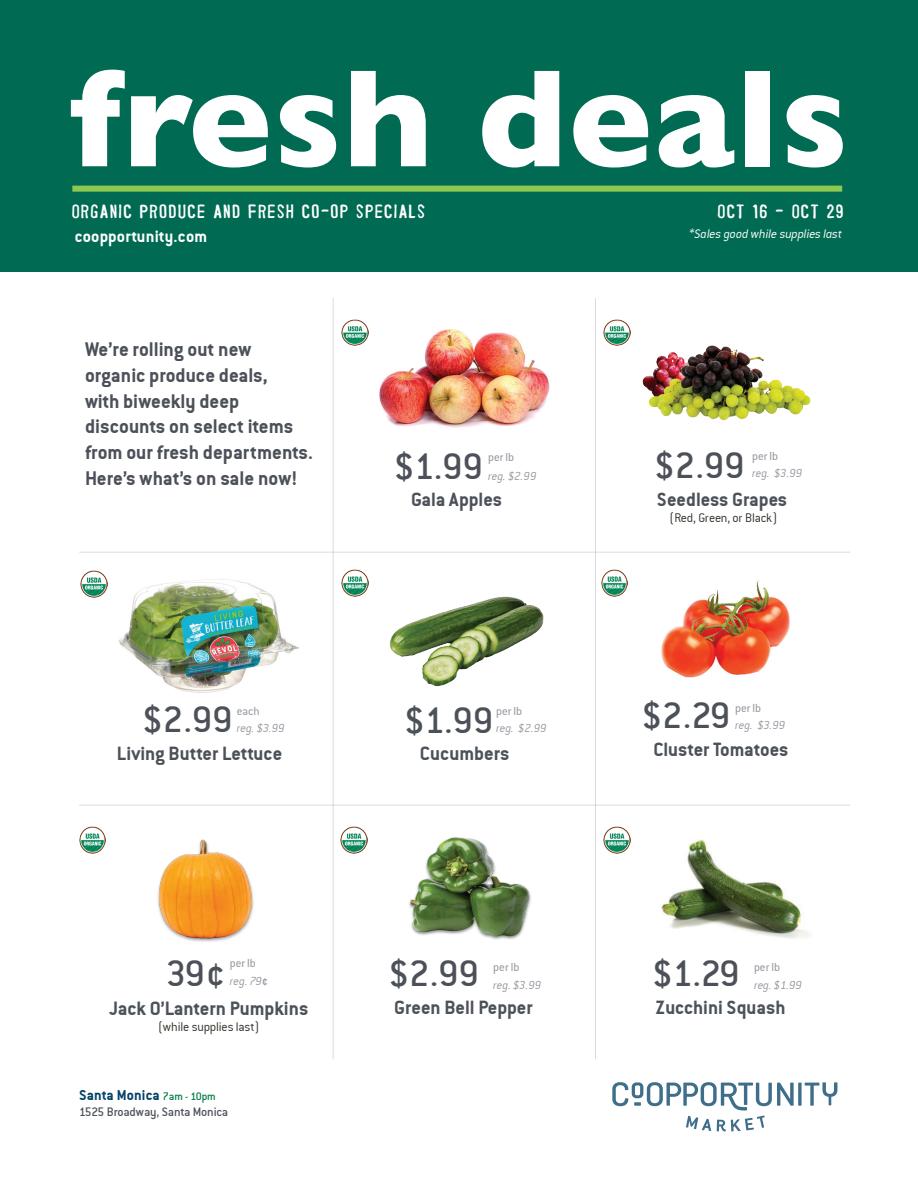
<style>
.page{position:relative;width:918px;height:1188px;background:#fff}
.page>*{position:absolute;margin:0;border:0;box-sizing:border-box;transform-origin:0 0}
.t1{font:700 140.85px "Gill Sans";letter-spacing:.01em;color:#fff}
.t2{font:40.2px "Conduit Md ITCTT Medium";color:#4c5159}
.t3{font:24.6px "Parcel";color:#fff}
.t4{font:21.45px/25.7px "Conduit ITCTT Bold";color:#4c5159}
.t5{font:21px "Conduit ITCTT Bold";color:#4c525a}
.t6{font:20.85px "Conduit ITCTT Bold";color:#4c5159}
.t7{font:20.85px "Conduit ITCTT Bold";color:#4c525a}
.t8{font:18px "Conduit ITCTT Bold";letter-spacing:.01em;color:#fff}
.t9{font:15.6px "Conduit ITCTT Bold";letter-spacing:.01em;color:#044267}
.t10{font:13.5px "Conduit ITCTT Light";letter-spacing:-.015em;color:#32302a}
.t11{font:italic 13.5px "Conduit ITCTT Light";letter-spacing:-.015em;color:#fff}
.t12{font:13.35px "Conduit Md ITCTT Medium";letter-spacing:-.015em;color:#4c5159}
.t13{font:italic 12.6px "Conduit ITCTT Light";color:#9599a0}
.t14{font:12.6px "Conduit Reg ITCTT";color:#9599a0}
.s1{font-family:"Conduit Md ITCTT Medium";font-style:normal}
.s2{font-family:"Conduit Md ITCTT Medium";font-size:11.85px;color:#007d43}
</style>
<div class="page">
<div style="left:0;top:0;width:918px;height:271px;background:#006b52"></div>
<div style="left:72px;top:186px;width:770px;height:6px;background:#8fc851"></div>
<svg style="left:612px;top:1082px;width:225px;height:50px"></svg>
<hr style="left:79px;top:805px;width:771px;height:1px;background:#b4b8b9">
<hr style="left:333px;top:298px;width:1px;height:761px;background:#b4b8b9">
<hr style="left:595px;top:298px;width:1px;height:761px;background:#b4b8b9">
<hr style="left:79px;top:552px;width:771px;height:1px;background:#b4b8b9">
<img style="left:119px;top:579px;width:180px;height:114px">
<img style="left:80px;top:570px;width:27px;height:27px">
<img style="left:157px;top:839px;width:97px;height:103px">
<img style="left:79px;top:827px;width:27px;height:27px">
<img style="left:379px;top:329px;width:171px;height:99px">
<img style="left:342px;top:319px;width:26px;height:27px">
<img style="left:368px;top:579px;width:176px;height:108px">
<img style="left:342px;top:570px;width:26px;height:26px">
<img style="left:409px;top:837px;width:122px;height:103px">
<img style="left:341px;top:827px;width:27px;height:27px">
<img style="left:642px;top:345px;width:169px;height:76px">
<img style="left:604px;top:319px;width:27px;height:27px">
<img style="left:661px;top:580px;width:129px;height:98px">
<img style="left:601px;top:570px;width:27px;height:26px">
<img style="left:661px;top:839px;width:149px;height:100px">
<img style="left:604px;top:827px;width:27px;height:27px">
<h1 class="t1" style="left:70px;top:7px;width:780px">fresh deals</h1>
<p class="t3" style="left:71px;top:197px;width:356px">Organic Produce and fresh co-op specials</p>
<p class="t3" style="left:717px;top:197px;width:129px">Oct 16 - Oct 29</p>
<p class="t8" style="left:75px;top:225px;width:134px">coopportunity.com</p>
<p class="t11" style="left:689px;top:225px;width:154px">*Sales good while supplies last</p>
<p class="t4" style="left:85px;top:336px;width:230px">We’re rolling out new organic produce deals,<br>with biweekly deep discounts on select items from our fresh departments.<br>Here’s what’s on sale now!</p>
<h2 class="t2" style="left:394px;top:442px;width:91px">$1.99</h2>
<p class="t6" style="left:411px;top:487px;width:92px">Gala Apples</p>
<p class="t14" style="left:488px;top:450px;width:28px">per lb</p>
<p class="t13" style="left:488px;top:468px;width:50px">reg. $2.99</p>
<h2 class="t2" style="left:654px;top:441px;width:92px">$2.99</h2>
<p class="t6" style="left:657px;top:487px;width:132px">Seedless Grapes</p>
<p class="t10" style="left:669px;top:510px;width:110px">(Red, Green, or Black)</p>
<p class="t14" style="left:752px;top:448px;width:28px">per lb</p>
<p class="t13" style="left:752px;top:465px;width:52px">reg. $3.99</p>
<h2 class="t2" style="left:142px;top:695px;width:92px">$2.99</h2>
<p class="t6" style="left:117px;top:741px;width:167px">Living Butter Lettuce</p>
<p class="t14" style="left:237px;top:703px;width:24px">each</p>
<p class="t13" style="left:237px;top:720px;width:49px">reg. $3.99</p>
<h2 class="t2" style="left:404px;top:696px;width:91px">$1.99</h2>
<p class="t5" style="left:420px;top:741px;width:91px">Cucumbers</p>
<p class="t14" style="left:496px;top:703px;width:28px">per lb</p>
<p class="t13" style="left:496px;top:720px;width:52px">reg. $2.99</p>
<h2 class="t2" style="left:642px;top:692px;width:90px">$2.29</h2>
<p class="t6" style="left:653px;top:737px;width:137px">Cluster Tomatoes</p>
<p class="t14" style="left:735px;top:701px;width:28px">per lb</p>
<p class="t13" style="left:735px;top:718px;width:52px">reg. $3.99</p>
<p class="t14" style="left:230px;top:956px;width:28px">per lb</p>
<p class="t13" style="left:230px;top:973px;width:40px">reg. 79<span class="s1">¢</span></p>
<h2 class="t2" style="left:166px;top:949px;width:62px">39¢</h2>
<p class="t5" style="left:109px;top:996px;width:201px">Jack O’Lantern Pumpkins</p>
<p class="t10" style="left:158px;top:1019px;width:104px">(while supplies last)</p>
<h2 class="t2" style="left:389px;top:949px;width:92px">$2.99</h2>
<p class="t14" style="left:493px;top:960px;width:28px">per lb</p>
<p class="t13" style="left:493px;top:977px;width:49px">reg. $3.99</p>
<p class="t7" style="left:394px;top:994px;width:140px">Green Bell Pepper</p>
<h2 class="t2" style="left:652px;top:949px;width:89px">$1.29</h2>
<p class="t14" style="left:754px;top:960px;width:28px">per lb</p>
<p class="t13" style="left:754px;top:977px;width:50px">reg. $1.99</p>
<p class="t7" style="left:656px;top:994px;width:131px">Zucchini Squash</p>
<p class="t9" style="left:79px;top:1085px;width:138px">Santa Monica <span class="s2">7am - 10pm</span></p>
<p class="t12" style="left:79px;top:1103px;width:151px">1525 Broadway, Santa Monica</p>
</div>
